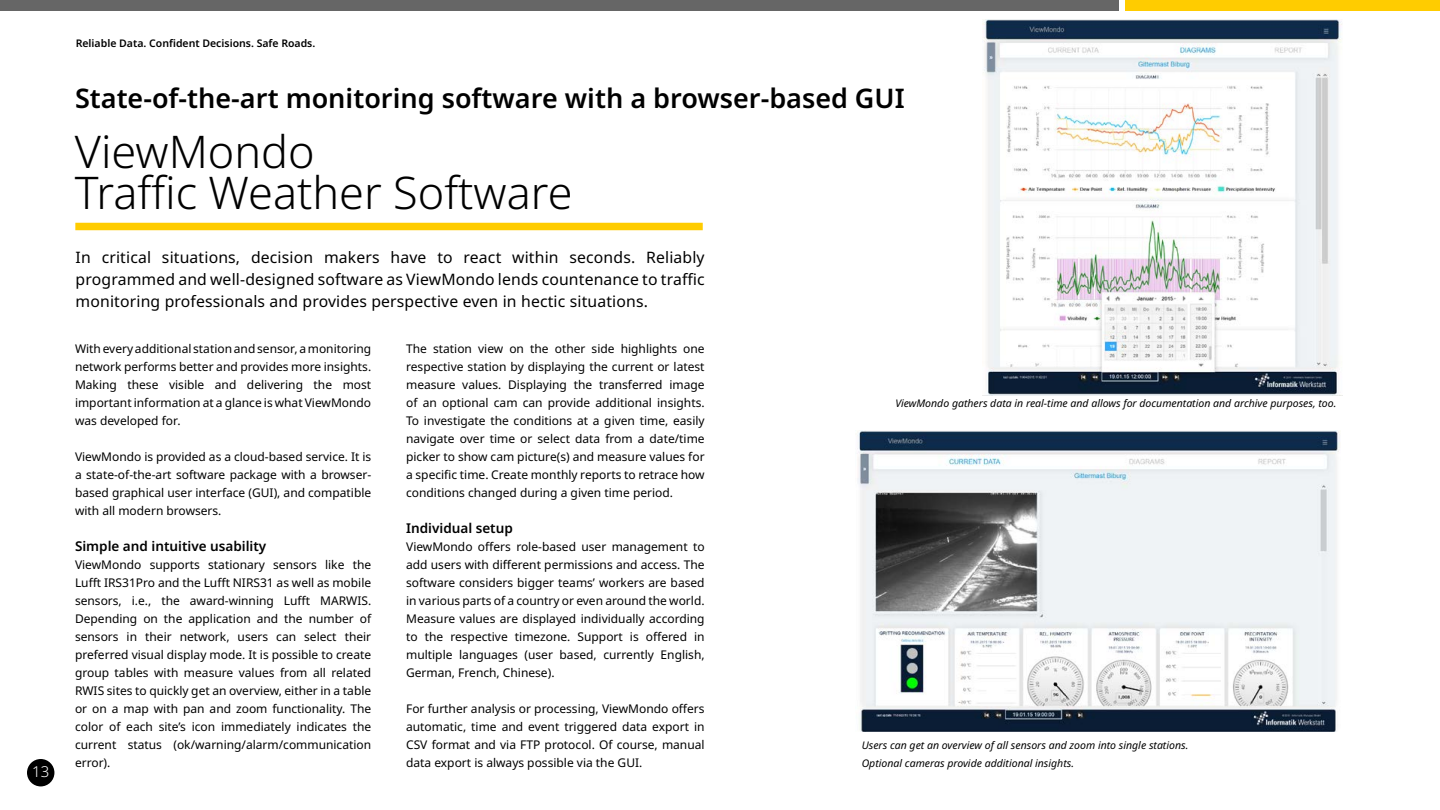
<style>
.page{position:relative;width:1440px;height:810px;background:#fff}
.page>*{position:absolute;margin:0;border:0;box-sizing:border-box;transform-origin:0 0}
.t1{font:300 45px/41.2px "Noto Sans";color:#000}
.t2{font:600 27px "Noto Sans";color:#000}
.t3{font:15.75px/21.8px "Noto Sans";letter-spacing:.01em;color:#000;text-align:justify}
.t4{font:300 15px "Noto Sans";color:#fff}
.t5{font:600 13.5px "Noto Sans";color:#000}
.t6{font:12px/18px "Noto Sans";color:#000;text-align:justify}
.t7{font:italic 10.5px/18px "Noto Sans";color:#000}
.t8{font:600 10.5px "Noto Sans";color:#000}
</style>
<div class="page">
<div style="left:0;top:0;width:1118px;height:10px;background:#666"></div>
<div style="left:1126px;top:0;width:314px;height:10px;background:#fc0"></div>
<div style="left:75px;top:223px;width:628px;height:7px;background:#fc0"></div>
<img style="left:983px;top:20px;width:359px;height:375px">
<img style="left:857px;top:430px;width:483px;height:301px">
<div style="left:27px;top:759px;width:27px;height:27px;background:#000;border-radius:50%"></div>
<p class="t4" style="left:32px;top:761px;width:19px">13</p>
<p class="t8" style="left:76px;top:36px;width:241px">Reliable Data. Confident Decisions. Safe Roads.</p>
<h2 class="t2" style="left:75px;top:79px;width:831px">State-of-the-art monitoring software with a browser-based GUI</h2>
<h1 class="t1" style="left:75px;top:132px;width:499px">ViewMondo<br>Traffic Weather Software</h1>
<p class="t3" style="left:76px;top:247px;width:631px">In critical situations, decision makers have to react within seconds. Reliably programmed and well-designed software as ViewMondo lends countenance to traffic monitoring professionals and provides perspective even in hectic situations.</p>
<p class="t6" style="left:75px;top:340px;width:298px">With every additional station and sensor, a monitoring network performs better and provides more insights.<br>Making these visible and delivering the most important information at a glance is what ViewMondo was developed for.</p>
<p class="t6" style="left:75px;top:448px;width:298px">ViewMondo is provided as a cloud-based service. It is a state-of-the-art software package with a browser&shy;based graphical user interface (GUI), and compatible with all modern browsers.</p>
<p class="t5" style="left:75px;top:537px;width:193px">Simple and intuitive usability</p>
<p class="t6" style="left:75px;top:556px;width:298px">ViewMondo supports stationary sensors like the Lufft IRS31Pro and the Lufft NIRS31 as well as mobile sensors, i.e., the award-winning Lufft MARWIS.<br>Depending on the application and the number of sensors in their network, users can select their preferred visual display mode. It is possible to create group tables with measure values from all related RWIS sites to quickly get an overview, either in a table or on a map with pan and zoom functionality. The color of each site’s icon immediately indicates the current status (ok/warning/alarm/communication error).</p>
<p class="t6" style="left:406px;top:340px;width:300px">The station view on the other side highlights one respective station by displaying the current or latest measure values. Displaying the transferred image of an optional cam can provide additional insights.<br>To investigate the conditions at a given time, easily navigate over time or select data from a date/time picker to show cam picture(s) and measure values for a specific time. Create monthly reports to retrace how conditions changed during a given time period.</p>
<p class="t5" style="left:406px;top:519px;width:108px">Individual setup</p>
<p class="t6" style="left:406px;top:538px;width:300px">ViewMondo offers role-based user management to add users with different permissions and access. The software considers bigger teams’ workers are based in various parts of a country or even around the world.<br>Measure values are displayed individually according to the respective timezone. Support is offered in multiple languages (user based, currently English, German, French, Chinese).</p>
<p class="t6" style="left:406px;top:700px;width:300px">For further analysis or processing, ViewMondo offers automatic, time and event triggered data export in CSV format and via FTP protocol. Of course, manual data export is always possible via the GUI.</p>
<p class="t7" style="left:895px;top:395px;width:443px">ViewMondo gathers data in real-time and allows for documentation and archive purposes, too.</p>
<p class="t7" style="left:862px;top:737px;width:328px">Users can get an overview of all sensors and zoom into single stations.<br>Optional cameras provide additional insights.</p>
</div>
